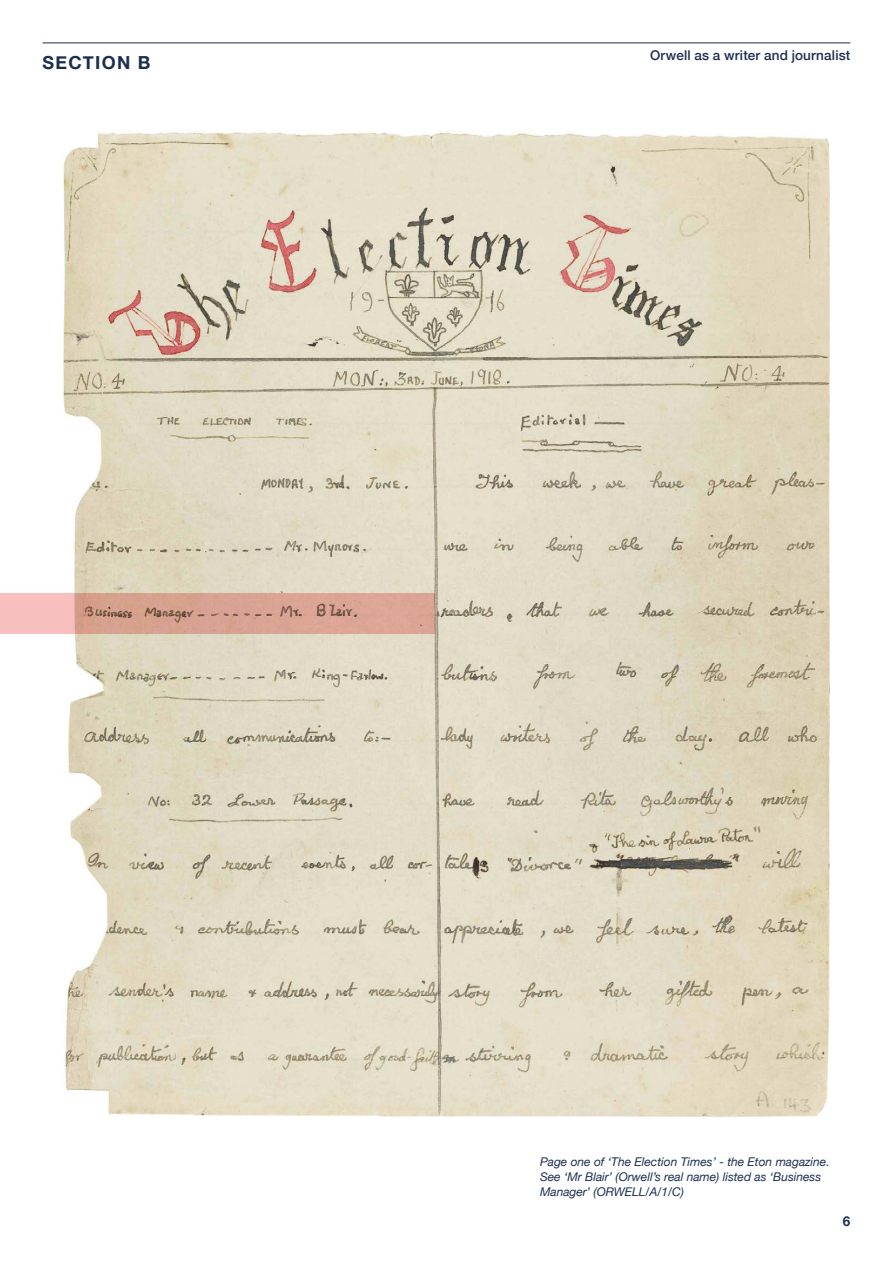
<style>
.page{position:relative;width:893px;height:1263px;background:#fff}
.page>*{position:absolute;margin:0;border:0;box-sizing:border-box;transform-origin:0 0}
.t1{font:700 18px "Helvetica Neue";letter-spacing:.07em;color:#1c2e50}
.t2{font:500 13.5px "Helvetica Neue";letter-spacing:.015em;color:#1c2e50}
.t3{font:700 13.5px "Helvetica Neue";color:#1c2e50}
.t4{font:italic 12px/15px "Helvetica Neue";color:#1c2e50}
</style>
<div class="page">
<hr style="left:43px;top:43px;width:807px;height:1px;background:#1c2e50">
<img style="left:63px;top:131px;width:767px;height:985px">
<svg style="left:0;top:593px;width:435px;height:41px;background:#d9a496"></svg>
<h1 class="t1" style="left:43px;top:48px;width:110px">SECTION B</h1>
<p class="t2" style="left:650px;top:44px;width:202px">Orwell as a writer and journalist</p>
<p class="t4" style="left:540px;top:1154px;width:291px">Page one of ‘The Election Times’ - the Eton magazine.<br>See ‘Mr Blair’ (Orwell’s real name) listed as ‘Business<br>Manager’ (ORWELL/A/1/C)</p>
<p class="t3" style="left:843px;top:1210px;width:9px">6</p>
</div>
